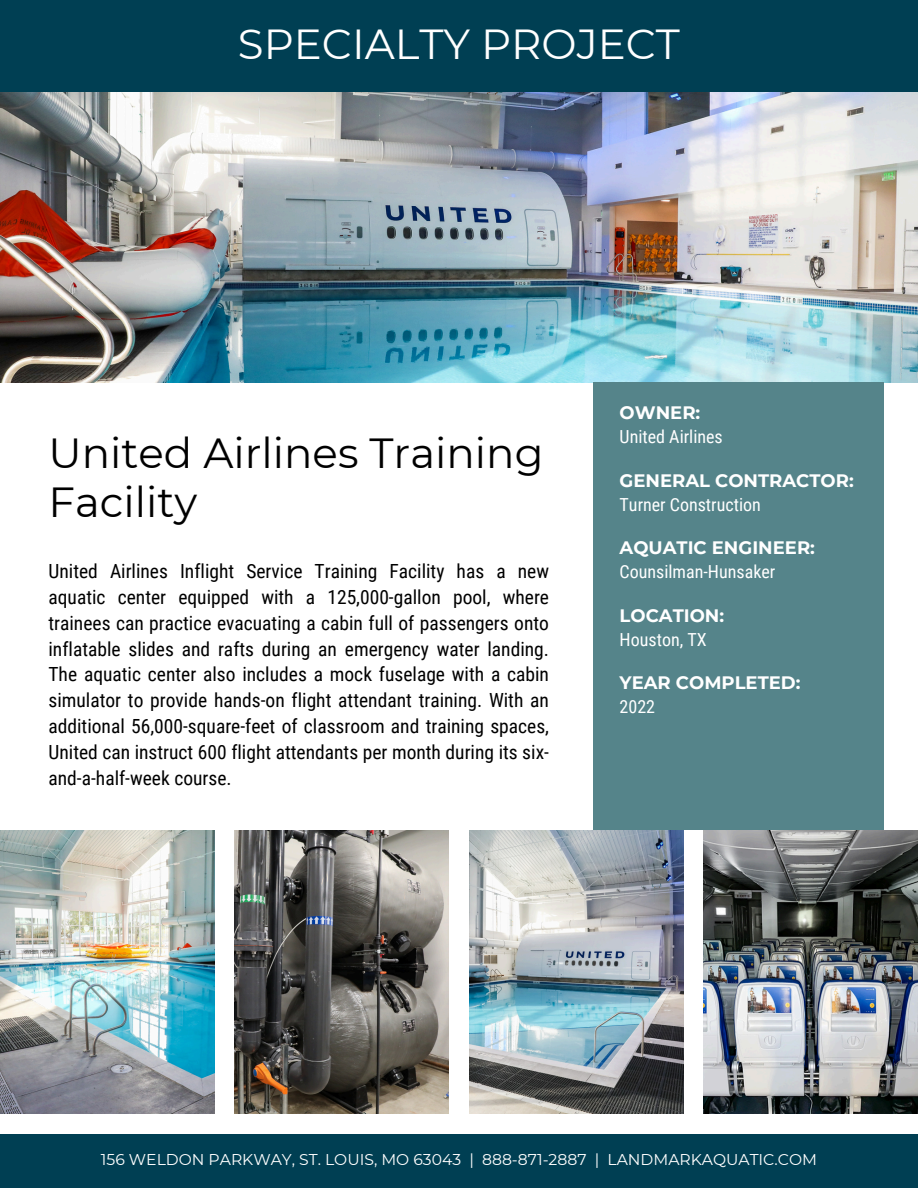
<style>
.page{position:relative;width:918px;height:1188px;background:#fff}
.page>*{position:absolute;margin:0;border:0;box-sizing:border-box;transform-origin:0 0}
.t1{font:42px/49.5px "Montserrat";color:#000}
.t2{font:42px "Montserrat";color:#fff}
.t3{font:19.5px/25.8px "Roboto Condensed";color:#000;text-align:justify}
.t4{font:18px "Roboto Condensed";color:#fff}
.t5{font:700 18px "Montserrat";color:#fff}
.t6{font:15.6px "Montserrat";color:#fff}
</style>
<div class="page">
<div style="left:0;top:1134px;width:918px;height:54px;background:#003f53"></div>
<img style="left:0;top:92px;width:918px;height:291px">
<div style="left:593px;top:382px;width:290px;height:448px;background:#55848a"></div>
<div style="left:0;top:0;width:918px;height:92px;background:#003f53"></div>
<img style="left:0;top:830px;width:215px;height:284px">
<img style="left:234px;top:830px;width:215px;height:284px">
<img style="left:469px;top:830px;width:215px;height:283px">
<img style="left:703px;top:830px;width:215px;height:284px">
<p class="t2" style="left:238px;top:19px;width:444px">SPECIALTY PROJECT</p>
<h2 class="t1" style="left:48px;top:428px;width:497px">United Airlines Training<br>Facility</h2>
<h4 class="t3" style="left:48px;top:558px;width:502px">United Airlines Inflight Service Training Facility has a new aquatic center equipped with a 125,000-gallon pool, where trainees can practice evacuating a cabin full of passengers onto inflatable slides and rafts during an emergency water landing.<br>The aquatic center also includes a mock fuselage with a cabin simulator to provide hands-on flight attendant training. With an additional 56,000-square-feet of classroom and training spaces, United can instruct 600 flight attendants per month during its six&shy;and-a-half-week course.</h4>
<p class="t5" style="left:620px;top:402px;width:82px">OWNER:</p>
<p class="t4" style="left:620px;top:426px;width:105px">United Airlines</p>
<p class="t5" style="left:620px;top:470px;width:236px">GENERAL CONTRACTOR:</p>
<p class="t4" style="left:620px;top:494px;width:143px">Turner Construction</p>
<p class="t5" style="left:620px;top:537px;width:197px">AQUATIC ENGINEER:</p>
<p class="t4" style="left:620px;top:561px;width:157px">Counsilman-Hunsaker</p>
<p class="t5" style="left:620px;top:605px;width:106px">LOCATION:</p>
<p class="t4" style="left:620px;top:629px;width:88px">Houston, TX</p>
<p class="t5" style="left:620px;top:672px;width:182px">YEAR COMPLETED:</p>
<p class="t4" style="left:620px;top:696px;width:37px">2022</p>
<h1 class="t6" style="left:101px;top:1150px;width:718px">156 WELDON PARKWAY, ST. LOUIS, MO 63043 | 888-871-2887 | LANDMARKAQUATIC.COM</h1>
</div>
